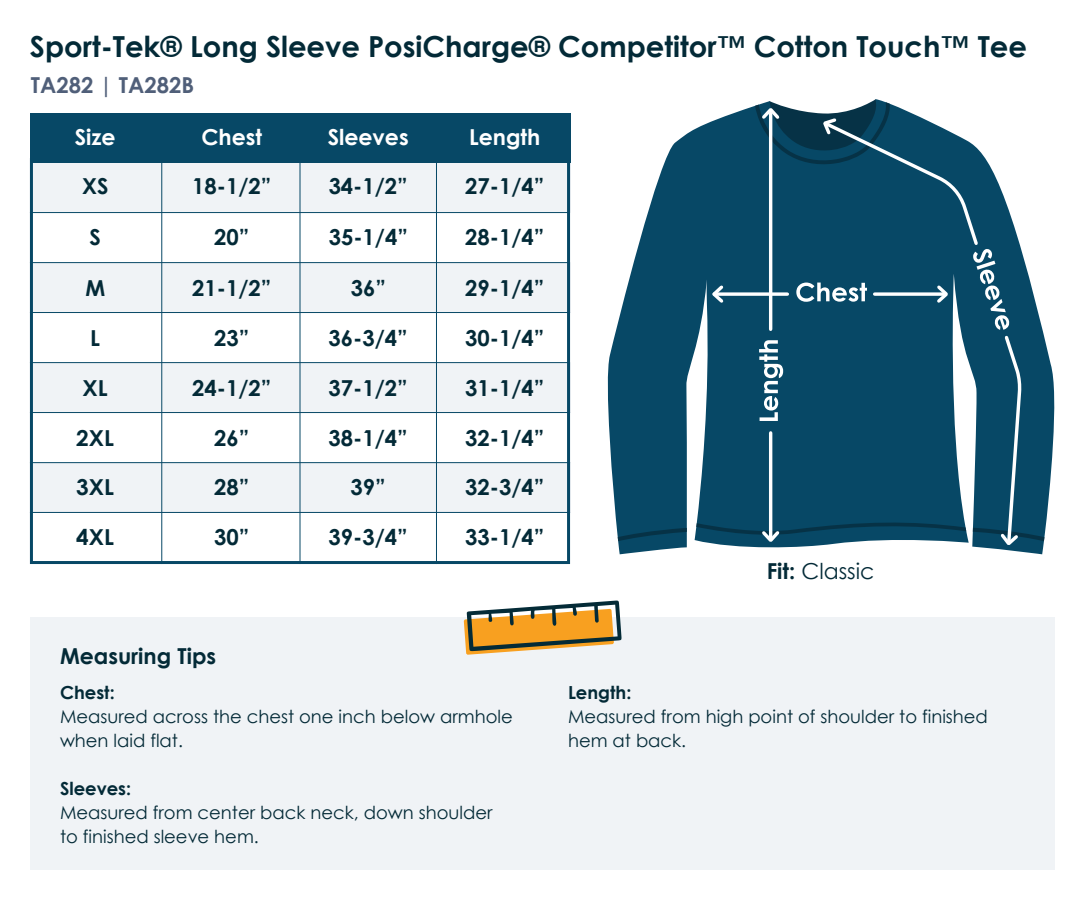
<style>
.page{position:relative;width:1085px;height:900px;background:#fff}
.page>*{position:absolute;margin:0;border:0;box-sizing:border-box;transform-origin:0 0}
.t1{font:700 29px "Century Gothic";color:#032a37}
.t2{font:700 22px "Century Gothic";color:#032a37}
.t3{font:700 22px "Century Gothic";color:#fff}
.t4{font:700 22px "Century Gothic";color:#505f79}
.t5{font:22px "Century Gothic";color:#032a37}
.t6{font:18px/24px "Century Gothic";color:#032a37}
.t7{font:700 18px "Century Gothic";color:#032a37}
.s1{font-weight:700}
</style>
<div class="page">
<div style="left:30px;top:617px;width:1024px;height:253px;background:#f0f3f6"></div>
<svg style="left:464px;top:600px;width:158px;height:55px"></svg>
<svg style="left:607px;top:128px;width:448px;height:426px;fill:#074866"></svg>
<svg style="left:618px;top:528px;width:69px;height:13px"></svg>
<svg style="left:696px;top:99px;width:348px;height:449px;background:#2d647d"></svg>
<div style="left:30px;top:113px;width:540px;height:50px;background:#074866"></div>
<svg style="left:30px;top:163px;width:540px;height:401px"></svg>
<h1 class="t1" style="left:30px;top:25px;width:999px">Sport-Tek® Long Sleeve PosiCharge® Competitor™ Cotton Touch™ Tee</h1>
<p class="t4" style="left:31px;top:68px;width:165px">TA282 | TA282B</p>
<p class="t3" style="left:75px;top:120px;width:42px">Size</p>
<p class="t3" style="left:201px;top:120px;width:62px">Chest</p>
<p class="t3" style="left:328px;top:120px;width:82px">Sleeves</p>
<p class="t3" style="left:469px;top:120px;width:73px">Length</p>
<p class="t2" style="left:82px;top:170px;width:28px">XS</p>
<p class="t2" style="left:192px;top:170px;width:81px">18-1/2”</p>
<p class="t2" style="left:329px;top:170px;width:81px">34-1/2”</p>
<p class="t2" style="left:465px;top:170px;width:81px">27-1/4”</p>
<p class="t2" style="left:90px;top:220px;width:13px">S</p>
<p class="t2" style="left:214px;top:220px;width:37px">20”</p>
<p class="t2" style="left:329px;top:220px;width:81px">35-1/4”</p>
<p class="t2" style="left:465px;top:220px;width:81px">28-1/4”</p>
<p class="t2" style="left:85px;top:271px;width:21px">M</p>
<p class="t2" style="left:192px;top:271px;width:81px">21-1/2”</p>
<p class="t2" style="left:351px;top:271px;width:37px">36”</p>
<p class="t2" style="left:465px;top:271px;width:81px">29-1/4”</p>
<p class="t2" style="left:90px;top:321px;width:11px">L</p>
<p class="t2" style="left:214px;top:321px;width:37px">23”</p>
<p class="t2" style="left:329px;top:321px;width:81px">36-3/4”</p>
<p class="t2" style="left:465px;top:321px;width:81px">30-1/4”</p>
<p class="t2" style="left:83px;top:371px;width:27px">XL</p>
<p class="t2" style="left:192px;top:371px;width:81px">24-1/2”</p>
<p class="t2" style="left:329px;top:371px;width:81px">37-1/2”</p>
<p class="t2" style="left:465px;top:371px;width:81px">31-1/4”</p>
<p class="t2" style="left:76px;top:421px;width:39px">2XL</p>
<p class="t2" style="left:214px;top:421px;width:37px">26”</p>
<p class="t2" style="left:329px;top:421px;width:81px">38-1/4”</p>
<p class="t2" style="left:465px;top:421px;width:81px">32-1/4”</p>
<p class="t2" style="left:76px;top:471px;width:39px">3XL</p>
<p class="t2" style="left:214px;top:471px;width:37px">28”</p>
<p class="t2" style="left:351px;top:471px;width:37px">39”</p>
<p class="t2" style="left:465px;top:471px;width:81px">32-3/4”</p>
<p class="t2" style="left:76px;top:520px;width:39px">4XL</p>
<p class="t2" style="left:214px;top:520px;width:37px">30”</p>
<p class="t2" style="left:329px;top:520px;width:81px">39-3/4”</p>
<p class="t2" style="left:465px;top:520px;width:81px">33-1/4”</p>
<p class="t5" style="left:767px;top:555px;width:109px"><span class="s1">Fit:</span> Classic</p>
<p class="t2" style="left:60px;top:639px;width:158px">Measuring Tips</p>
<p class="t7" style="left:60px;top:679px;width:56px">Chest:</p>
<p class="t6" style="left:60px;top:705px;width:454px">Measured across the chest one inch below armhole when laid flat.</p>
<p class="t7" style="left:60px;top:775px;width:73px">Sleeves:</p>
<p class="t6" style="left:60px;top:801px;width:434px">Measured from center back neck, down shoulder to finished sleeve hem.</p>
<p class="t7" style="left:568px;top:679px;width:65px">Length:</p>
<p class="t6" style="left:568px;top:705px;width:421px">Measured from high point of shoulder to finished hem at back.</p>
</div>
